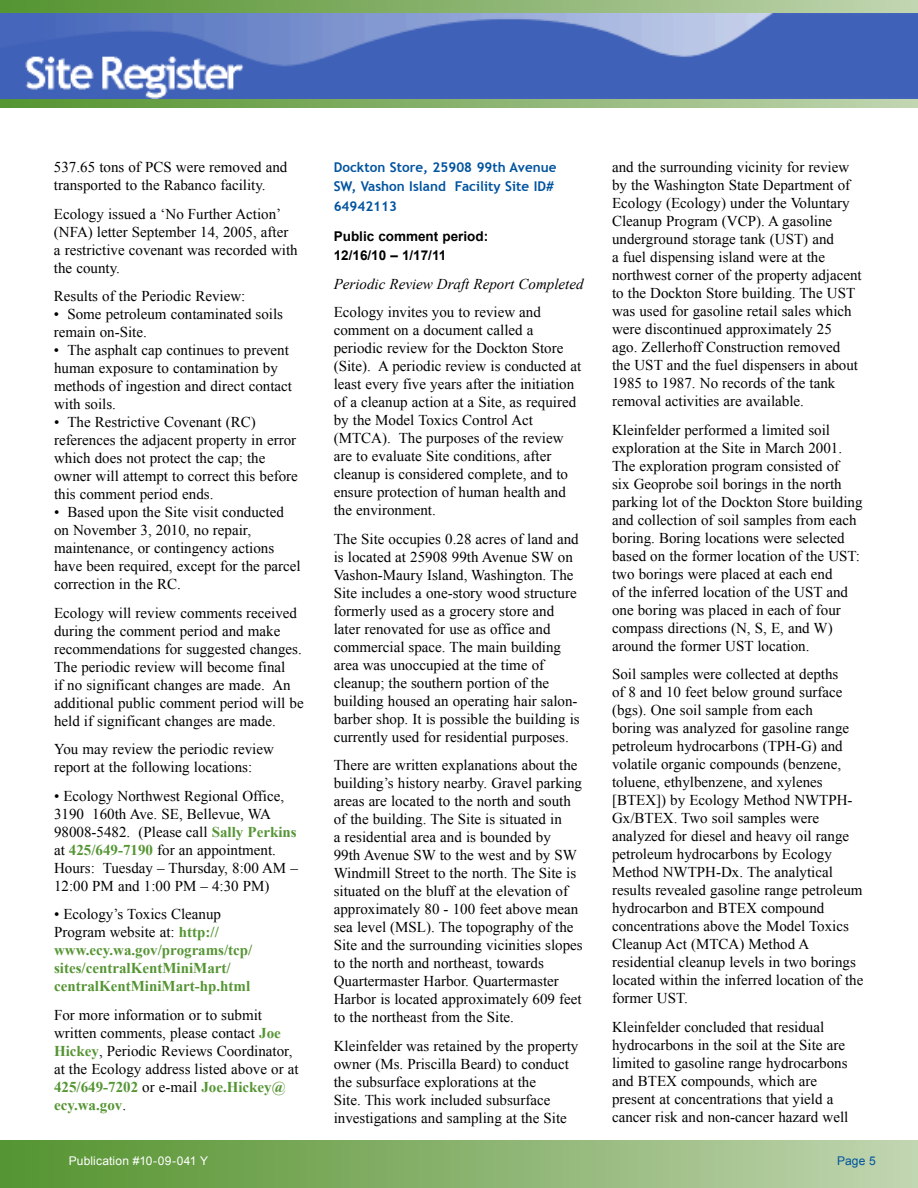
<style>
.page{position:relative;width:918px;height:1188px;background:#fff}
.page>*{position:absolute;margin:0;border:0;box-sizing:border-box;transform-origin:0 0}
.t1{font:15px/18px "Times New Roman";color:#000}
.t2{font:700 15px/18px "Times New Roman";color:#559534}
.t3{font:italic 15px "Times New Roman";color:#000}
.t4{font:700 13.5px/19.5px "Trebuchet MS";color:#00539f}
.t5{font:700 13.5px/19.5px "Arial";color:#000}
.t6{font:12px "Arial";letter-spacing:.01em;color:#fff}
.t7{font:12px "Arial";color:#00539f}
.s1{font-weight:700;color:#559534}
.s2{font-weight:400;color:#000}
</style>
<div class="page">
<svg style="left:0;top:0;width:918px;height:13px;background:#89b36e"></svg>
<svg style="left:0;top:99px;width:918px;height:9px;background:#89b36e"></svg>
<img style="left:0;top:13px;width:918px;height:86px">
<div style="left:0;top:1141px;width:918px;height:47px;background:linear-gradient(to right,#54932e,#c0d4af)"></div>
<p class="t1" style="left:54px;top:158px;width:235px">537.65 tons of PCS were removed and transported to the Rabanco facility.</p>
<p class="t1" style="left:54px;top:205px;width:245px">Ecology issued a ‘No Further Action’ (NFA) letter September 14, 2005, after a restrictive covenant was recorded with the county.</p>
<p class="t1" style="left:54px;top:287px;width:193px">Results of the Periodic Review:</p>
<p class="t1" style="left:54px;top:305px;width:231px">• Some petroleum contaminated soils remain on-Site.</p>
<p class="t1" style="left:54px;top:341px;width:240px">• The asphalt cap continues to prevent human exposure to contamination by methods of ingestion and direct contact with soils.</p>
<p class="t1" style="left:54px;top:413px;width:245px">• The Restrictive Covenant (RC) references the adjacent property in error which does not protect the cap; the owner will attempt to correct this before this comment period ends.</p>
<p class="t1" style="left:54px;top:503px;width:248px">• Based upon the Site visit conducted on November 3, 2010, no repair, maintenance, or contingency actions have been required, except for the parcel correction in the RC.</p>
<p class="t1" style="left:54px;top:604px;width:251px">Ecology will review comments received during the comment period and make recommendations for suggested changes.<br>The periodic review will become final<br>if no significant changes are made. An additional public comment period will be held if significant changes are made.</p>
<p class="t1" style="left:54px;top:740px;width:221px">You may review the periodic review report at the following locations:</p>
<p class="t1" style="left:54px;top:787px;width:245px">• Ecology Northwest Regional Office, 3190 160th Ave. SE, Bellevue, WA 98008-5482. (Please call <span class="s1">Sally Perkins </span>at <span class="s1">425/649-7190</span> for an appointment.<br>Hours: Tuesday – Thursday, 8:00 AM – 12:00 PM and 1:00 PM – 4:30 PM)</p>
<p class="t2" style="left:54px;top:905px;width:200px"><span class="s2">• Ecology’s Toxics Cleanup<br>Program website at:</span> http:// www.ecy.wa.gov/programs/tcp/ sites/centralKentMiniMart/ centralKentMiniMart-hp.html</p>
<p class="t1" style="left:54px;top:1006px;width:246px">For more information or to submit written comments, please contact <span class="s1">Joe Hickey</span>, Periodic Reviews Coordinator, at the Ecology address listed above or at <span class="s1">425/649-7202</span> or e-mail <span class="s1">Joe.Hickey@ ecy.wa.gov</span>.</p>
<p class="t4" style="left:334px;top:157px;width:224px">Dockton Store, 25908 99th Avenue<br>SW, Vashon Island Facility Site ID#<br>64942113</p>
<p class="t5" style="left:334px;top:227px;width:156px">Public comment period:<br>12/16/10 – 1/17/11</p>
<p class="t3" style="left:334px;top:274px;width:251px">Periodic Review Draft Report Completed</p>
<p class="t1" style="left:334px;top:303px;width:249px">Ecology invites you to review and comment on a document called a periodic review for the Dockton Store (Site). A periodic review is conducted at least every five years after the initiation of a cleanup action at a Site, as required by the Model Toxics Control Act (MTCA). The purposes of the review are to evaluate Site conditions, after cleanup is considered complete, and to ensure protection of human health and the environment.</p>
<p class="t1" style="left:334px;top:530px;width:247px">The Site occupies 0.28 acres of land and is located at 25908 99th Avenue SW on Vashon-Maury Island, Washington. The Site includes a one-story wood structure formerly used as a grocery store and later renovated for use as office and commercial space. The main building area was unoccupied at the time of cleanup; the southern portion of the building housed an operating hair salon&shy;barber shop. It is possible the building is currently used for residential purposes.</p>
<p class="t1" style="left:334px;top:756px;width:250px">There are written explanations about the building’s history nearby. Gravel parking areas are located to the north and south of the building. The Site is situated in<br>a residential area and is bounded by<br>99th Avenue SW to the west and by SW Windmill Street to the north. The Site is situated on the bluff at the elevation of approximately 80 - 100 feet above mean sea level (MSL). The topography of the Site and the surrounding vicinities slopes to the north and northeast, towards Quartermaster Harbor. Quartermaster Harbor is located approximately 609 feet to the northeast from the Site.</p>
<p class="t1" style="left:334px;top:1037px;width:246px">Kleinfelder was retained by the property owner (Ms. Priscilla Beard) to conduct the subsurface explorations at the<br>Site. This work included subsurface investigations and sampling at the Site</p>
<p class="t1" style="left:612px;top:158px;width:251px">and the surrounding vicinity for review by the Washington State Department of Ecology (Ecology) under the Voluntary Cleanup Program (VCP). A gasoline underground storage tank (UST) and<br>a fuel dispensing island were at the northwest corner of the property adjacent to the Dockton Store building. The UST was used for gasoline retail sales which were discontinued approximately 25<br>ago. Zellerhoff Construction removed the UST and the fuel dispensers in about 1985 to 1987. No records of the tank removal activities are available.</p>
<p class="t1" style="left:612px;top:421px;width:252px">Kleinfelder performed a limited soil exploration at the Site in March 2001.<br>The exploration program consisted of<br>six Geoprobe soil borings in the north parking lot of the Dockton Store building and collection of soil samples from each boring. Boring locations were selected based on the former location of the UST: two borings were placed at each end<br>of the inferred location of the UST and one boring was placed in each of four compass directions (N, S, E, and W) around the former UST location.</p>
<p class="t1" style="left:612px;top:665px;width:253px">Soil samples were collected at depths<br>of 8 and 10 feet below ground surface (bgs). One soil sample from each<br>boring was analyzed for gasoline range petroleum hydrocarbons (TPH-G) and volatile organic compounds (benzene, toluene, ethylbenzene, and xylenes [BTEX]) by Ecology Method NWTPH-Gx/BTEX. Two soil samples were analyzed for diesel and heavy oil range petroleum hydrocarbons by Ecology Method NWTPH-Dx. The analytical results revealed gasoline range petroleum hydrocarbon and BTEX compound concentrations above the Model Toxics Cleanup Act (MTCA) Method A residential cleanup levels in two borings located within the inferred location of the former UST.</p>
<p class="t1" style="left:612px;top:1018px;width:238px">Kleinfelder concluded that residual hydrocarbons in the soil at the Site are limited to gasoline range hydrocarbons and BTEX compounds, which are present at concentrations that yield a cancer risk and non-cancer hazard well</p>
<p class="t6" style="left:69px;top:1153px;width:141px">Publication #10-09-041 Y</p>
<p class="t7" style="left:837px;top:1153px;width:40px">Page 5</p>
</div>
